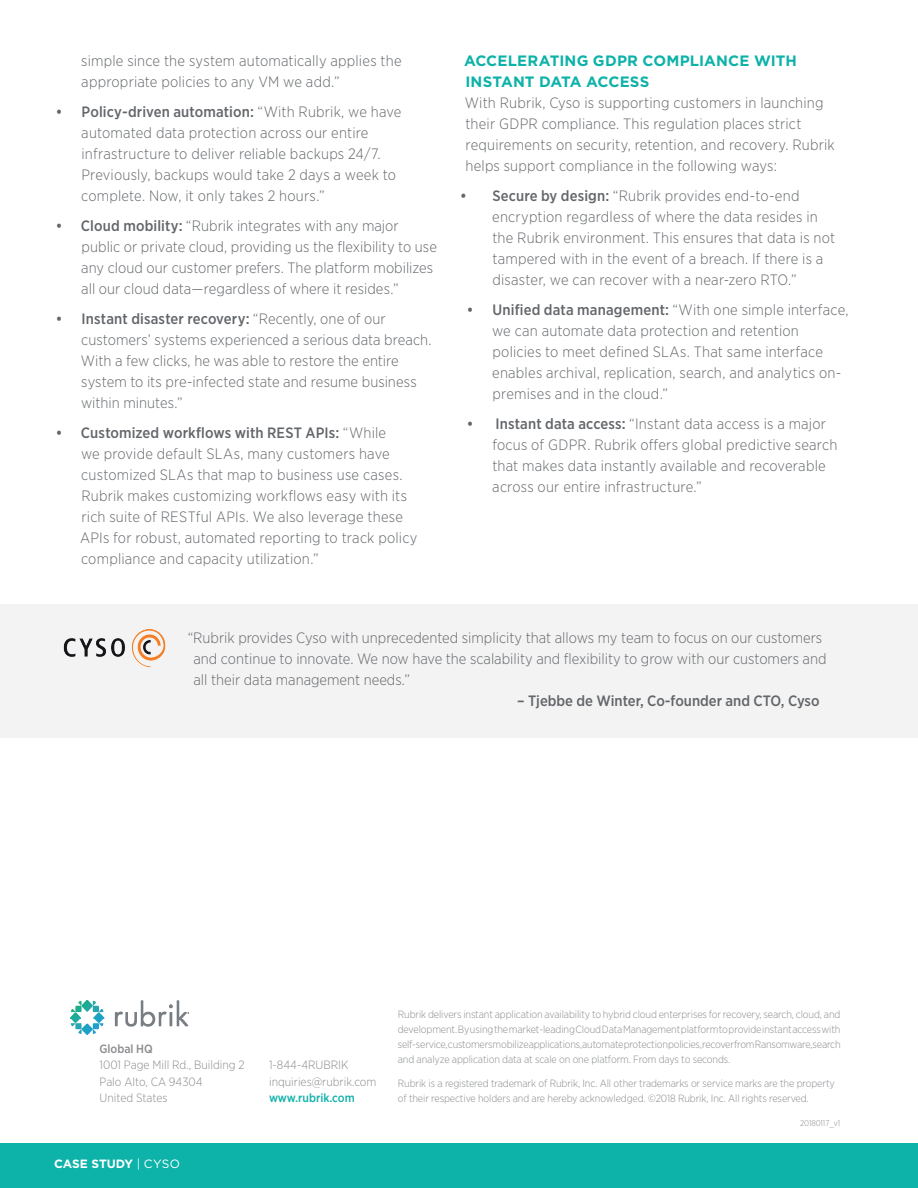
<style>
.page{position:relative;width:918px;height:1188px;background:#fff}
.page>*{position:absolute;margin:0;border:0;box-sizing:border-box;transform-origin:0 0}
.t1{font:300 15px/21px "Gotham Narrow";letter-spacing:.01em;color:#63666a}
.t2{font:700 15px/21px "Gotham";letter-spacing:.005em;color:#0db2a8}
.t3{font:500 15px "Gotham Narrow";color:#63666a}
.t4{font:300 12px/16.5px "Gotham Narrow";color:#898b8e}
.t5{font:700 12px "Gotham";color:#fff}
.t6{font:500 12px "Gotham Narrow";color:#11b1aa}
.t7{font:500 12px "Gotham Narrow";color:#898b8e}
.t8{font:300 10.5px/15px "Gotham Narrow";letter-spacing:-.01em;color:#898b8e;text-align:justify}
.t9{font:300 8.25px "Gotham Narrow";letter-spacing:-.01em;color:#898b8e}
.s1{font-weight:500}
.s2{font-weight:400}
</style>
<div class="page">
<div style="left:0;top:1143px;width:918px;height:45px;background:#0db2a8"></div>
<img style="left:70px;top:1001px;width:119px;height:34px">
<div style="left:0;top:604px;width:918px;height:134px;background:#f3f3f3"></div>
<img style="left:63px;top:629px;width:103px;height:39px">
<p class="t1" style="left:81px;top:50px;width:322px">simple since the system automatically applies the appropriate policies to any VM we add.”</p>
<p class="t1" style="left:81px;top:101px;width:322px;text-indent:-25px"><span class="s1">• Policy-driven automation:</span> “With Rubrik, we have automated data protection across our entire infrastructure to deliver reliable backups 24/7.<br>Previously, backups would take 2 days a week to complete. Now, it only takes 2 hours.”</p>
<p class="t1" style="left:81px;top:215px;width:357px;text-indent:-25px"><span class="s1">• Cloud mobility:</span> “Rubrik integrates with any major public or private cloud, providing us the flexibility to use any cloud our customer prefers. The platform mobilizes all our cloud data—regardless of where it resides.”</p>
<p class="t1" style="left:81px;top:308px;width:352px;text-indent:-25px"><span class="s1">• Instant disaster recovery:</span> “Recently, one of our customers’ systems experienced a serious data breach.<br>With a few clicks, he was able to restore the entire system to its pre-infected state and resume business within minutes.”</p>
<p class="t1" style="left:80px;top:422px;width:339px;text-indent:-24px"><span class="s1">• Customized workflows with REST APIs:</span> “While<br>we provide default SLAs, many customers have customized SLAs that map to business use cases.<br>Rubrik makes customizing workflows easy with its rich suite of RESTful APIs. We also leverage these APIs for robust, automated reporting to track policy compliance and capacity utilization.”</p>
<p class="t2" style="left:464px;top:50px;width:335px">ACCELERATING GDPR COMPLIANCE WITH<br>INSTANT DATA ACCESS</p>
<p class="t1" style="left:465px;top:92px;width:371px">With Rubrik, Cyso is supporting customers in launching their GDPR compliance. This regulation places strict requirements on security, retention, and recovery. Rubrik helps support compliance in the following ways:</p>
<p class="t1" style="left:492px;top:185px;width:345px;text-indent:-32px"><span class="s1">• Secure by design:</span> “Rubrik provides end-to-end encryption regardless of where the data resides in the Rubrik environment. This ensures that data is not tampered with in the event of a breach. If there is a disaster, we can recover with a near-zero RTO.”</p>
<p class="t1" style="left:492px;top:299px;width:358px;text-indent:-25px"><span class="s1">• Unified data management:</span> “With one simple interface, we can automate data protection and retention policies to meet defined SLAs. That same interface enables archival, replication, search, and analytics on&shy;premises and in the cloud.”</p>
<p class="t1" style="left:492px;top:413px;width:347px;text-indent:-25px"><span class="s1">• Instant data access:</span> “Instant data access is a major focus of GDPR. Rubrik offers global predictive search that makes data instantly available and recoverable across our entire infrastructure.”</p>
<p class="t1" style="left:194px;top:627px;width:635px;text-indent:-6px">“Rubrik provides Cyso with unprecedented simplicity that allows my team to focus on our customers and continue to innovate. We now have the scalability and flexibility to grow with our customers and all their data management needs.”</p>
<p class="t3" style="left:517px;top:691px;width:304px">– Tjebbe de Winter, Co-founder and CTO, Cyso</p>
<p class="t7" style="left:100px;top:1041px;width:55px">Global HQ</p>
<p class="t4" style="left:100px;top:1056px;width:147px">1001 Page Mill Rd., Building 2<br>Palo Alto, CA 94304<br>United States</p>
<p class="t4" style="left:269px;top:1056px;width:109px">1-844-4RUBRIK inquiries@rubrik.com</p>
<p class="t6" style="left:269px;top:1090px;width:87px">www.rubrik.com</p>
<p class="t5" style="left:54px;top:1156px;width:128px">CASE STUDY <span class="s2">| CYSO</span></p>
<p class="t8" style="left:398px;top:1007px;width:444px">Rubrik delivers instant application availability to hybrid cloud enterprises for recovery, search, cloud, and development. By using the market-leading Cloud Data Management platform to provide instant access with self-service, customers mobilize applications, automate protection policies, recover from Ransomware, search and analyze application data at scale on one platform. From days to seconds.</p>
<p class="t8" style="left:398px;top:1076px;width:438px">Rubrik is a registered trademark of Rubrik, Inc. All other trademarks or service marks are the property of their respective holders and are hereby acknowledged. ©2018 Rubrik, Inc. All rights reserved.</p>
<p class="t9" style="left:800px;top:1118px;width:42px">20180117_v1</p>
</div>
